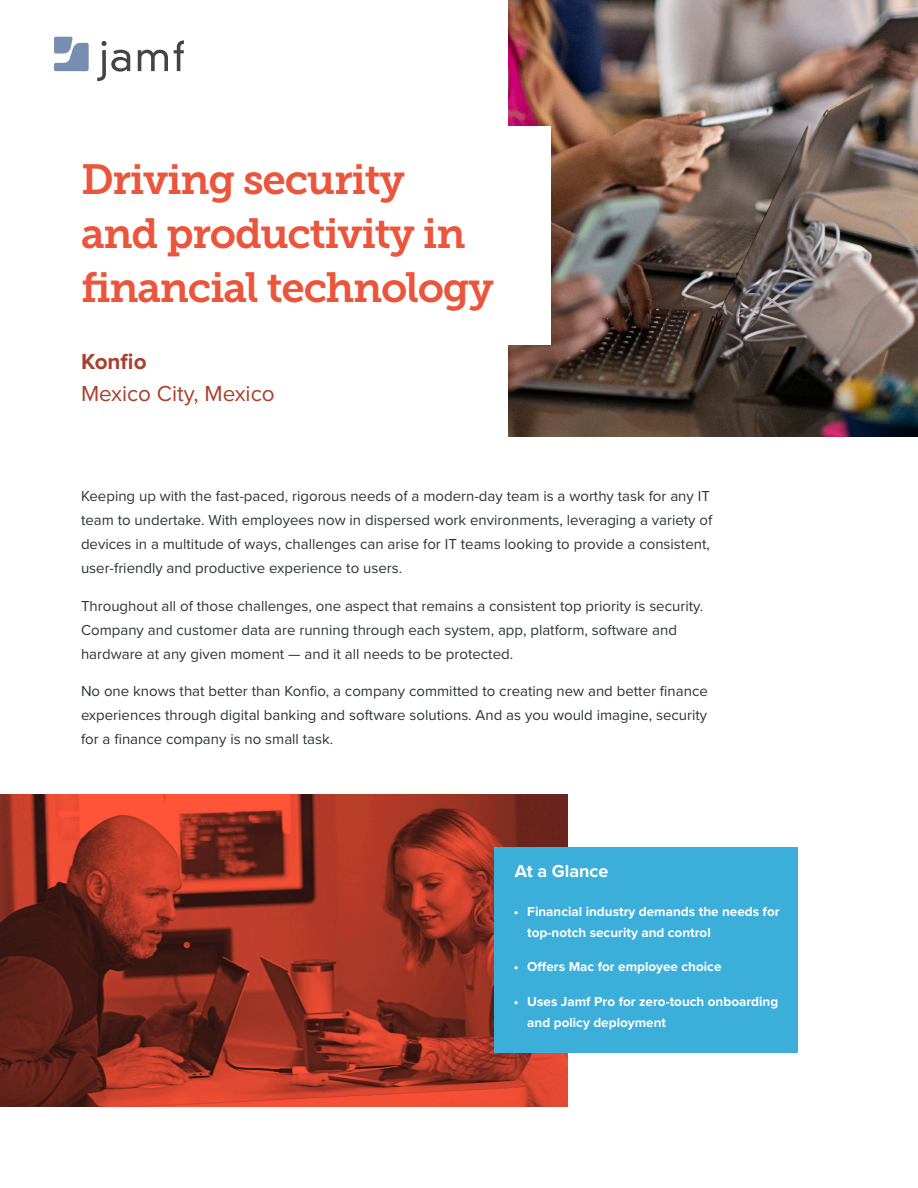
<style>
.page{position:relative;width:918px;height:1188px;background:#fff}
.page>*{position:absolute;margin:0;border:0;box-sizing:border-box;transform-origin:0 0}
.t1{font:42px/54px "Museo Slab 700";letter-spacing:-.03em;color:#ea553c}
.t2{font:22.5px "Proxima Nova";color:#a8402d}
.t3{font:700 22.5px "Proxima Nova";color:#a8402d}
.t4{font:700 18px "Proxima Nova";color:#fff}
.t5{font:15px/24px "Proxima Nova";color:#2f343a}
.t6{font:700 13.5px/21px "Proxima Nova";color:#fff}
</style>
<div class="page">
<img style="left:509px;top:0;width:409px;height:436px">
<div style="left:0;top:126px;width:550px;height:219px;background:#fff"></div>
<img style="left:0;top:795px;width:567px;height:312px">
<div style="left:494px;top:848px;width:304px;height:205px;background:#3baed9"></div>
<svg style="left:138px;top:50px;width:30px;height:21px"></svg>
<svg style="left:174px;top:40px;width:10px;height:31px"></svg>
<svg style="left:97px;top:41px;width:33px;height:40px"></svg>
<svg style="left:54px;top:37px;width:35px;height:34px"></svg>
<p class="t1" style="left:81px;top:152px;width:414px">Driving security<br>and productivity in financial technology</p>
<p class="t3" style="left:81px;top:348px;width:67px">Konfio</p>
<p class="t2" style="left:81px;top:380px;width:195px">Mexico City, Mexico</p>
<p class="t5" style="left:81px;top:484px;width:633px">Keeping up with the fast-paced, rigorous needs of a modern-day team is a worthy task for any IT team to undertake. With employees now in dispersed work environments, leveraging a variety of devices in a multitude of ways, challenges can arise for IT teams looking to provide a consistent, user-friendly and productive experience to users.</p>
<p class="t5" style="left:81px;top:594px;width:624px">Throughout all of those challenges, one aspect that remains a consistent top priority is security.<br>Company and customer data are running through each system, app, platform, software and hardware at any given moment — and it all needs to be protected.</p>
<p class="t5" style="left:81px;top:679px;width:628px;text-align:justify">No one knows that better than Konfio, a company committed to creating new and better finance experiences through digital banking and software solutions. And as you would imagine, security for a finance company is no small task.</p>
<p class="t4" style="left:515px;top:860px;width:95px">At a Glance</p>
<p class="t6" style="left:527px;top:901px;width:254px;text-indent:-14px">• Financial industry demands the needs for top-notch security and control</p>
<p class="t6" style="left:514px;top:957px;width:209px">• Offers Mac for employee choice</p>
<p class="t6" style="left:527px;top:991px;width:253px;text-indent:-14px">• Uses Jamf Pro for zero-touch onboarding and policy deployment</p>
</div>
